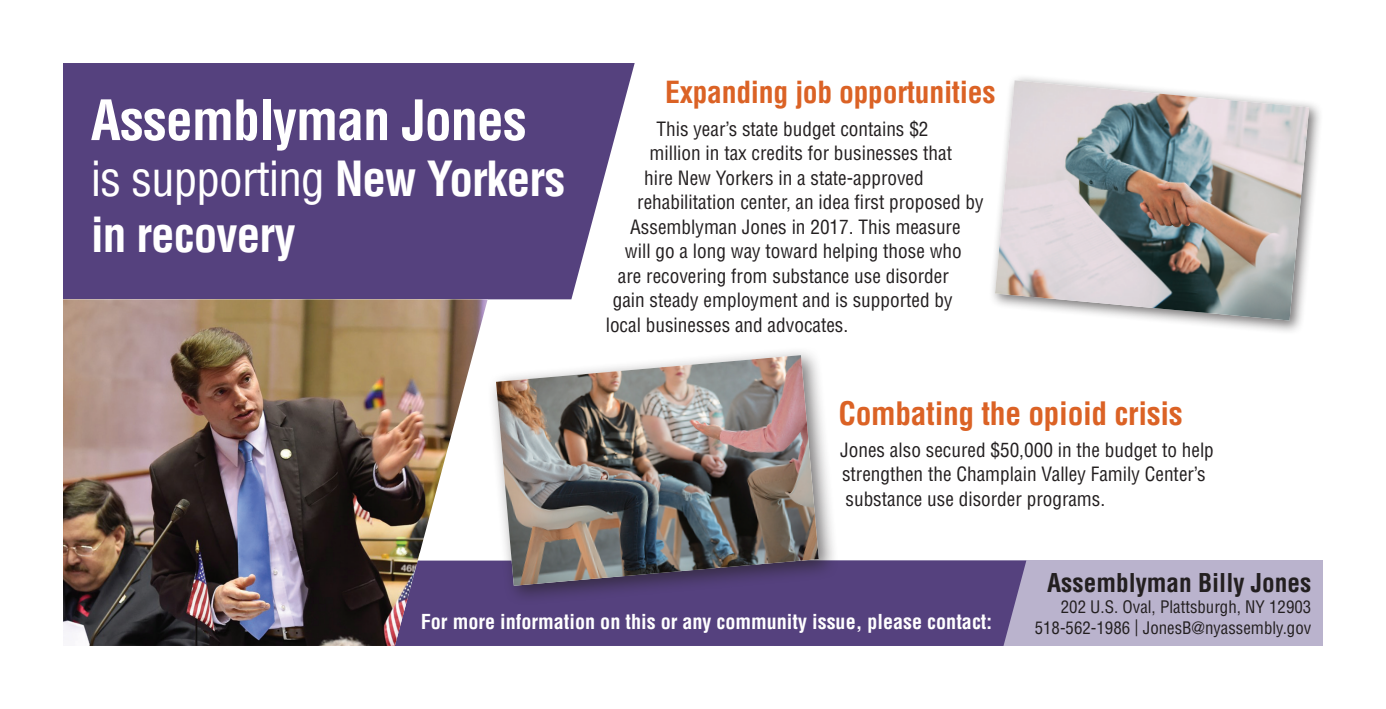
<style>
.page{position:relative;width:1386px;height:709px;background:#fff}
.page>*{position:absolute;margin:0;border:0;box-sizing:border-box;transform-origin:0 0}
.t1{font:700 condensed 54.25px "Helvetica";letter-spacing:-.02em;color:#fff}
.t2{font:700 condensed 47.25px/56px "Helvetica";letter-spacing:-.02em;color:#fff}
.t3{font:700 condensed 31.5px "Helvetica";letter-spacing:-.01em;color:#db6225}
.t4{font:700 condensed 29.75px "Helvetica";letter-spacing:-.01em;color:#db6225}
.t5{font:700 condensed 25.2px "Helvetica";color:#231f20}
.t6{font:700 condensed 20.12px "Helvetica";color:#fff}
.t7{font:condensed 19.25px/24.5px "Helvetica";color:#231f20}
.t8{font:condensed 16.8px/21px "Helvetica";color:#231f20;text-align:right}
.s1{font-weight:400}
</style>
<div class="page">
<div style="left:775px;top:560px;width:548px;height:86px;background:#bab3cd"></div>
<div style="left:488px;top:560px;width:538px;height:86px;background:#55417e"></div>
<div style="left:63px;top:63px;width:572px;height:236px;background:#55417e"></div>
<img style="left:63px;top:299px;width:425px;height:347px">
<div style="left:988px;top:74px;width:336px;height:261px;background:#231f20;opacity:.6"></div>
<img style="left:995px;top:80px;width:314px;height:240px">
<div style="left:487px;top:346px;width:352px;height:260px;background:#231f20;opacity:.6"></div>
<img style="left:496px;top:355px;width:323px;height:231px">
<h1 class="t1" style="left:91px;top:86px;width:438px">Assemblyman Jones</h1>
<h2 class="t2" style="left:91px;top:151px;width:476px"><span class="s1">is supporting</span> New Yorkers in recovery</h2>
<h3 class="t4" style="left:665px;top:74px;width:332px">Expanding job opportunities</h3>
<p class="t7" style="left:657px;top:116px;width:274px">This year’s state budget contains $2</p>
<p class="t7" style="left:650px;top:141px;width:304px">million in tax credits for businesses that</p>
<p class="t7" style="left:644px;top:165px;width:281px">hire New Yorkers in a state-approved</p>
<p class="t7" style="left:637px;top:190px;width:348px">rehabilitation center, an idea first proposed by</p>
<p class="t7" style="left:630px;top:214px;width:332px">Assemblyman Jones in 2017. This measure</p>
<p class="t7" style="left:625px;top:239px;width:338px">will go a long way toward helping those who</p>
<p class="t7" style="left:618px;top:263px;width:332px">are recovering from substance use disorder</p>
<p class="t7" style="left:613px;top:288px;width:341px">gain steady employment and is supported by</p>
<p class="t7" style="left:606px;top:312px;width:244px">local businesses and advocates.</p>
<h3 class="t3" style="left:839px;top:393px;width:346px">Combating the opioid crisis</h3>
<p class="t7" style="left:840px;top:437px;width:375px">Jones also secured $50,000 in the budget to help strengthen the Champlain Valley Family Center’s substance use disorder programs.</p>
<p class="t6" style="left:421px;top:609px;width:573px">For more information on this or any community issue, please contact:</p>
<h3 class="t5" style="left:1047px;top:567px;width:266px">Assemblyman Billy Jones</h3>
<p class="t8" style="left:1035px;top:596px;width:278px">202 U.S. Oval, Plattsburgh, NY 12903<br>518-562-1986 | JonesB@nyassembly.gov</p>
</div>
